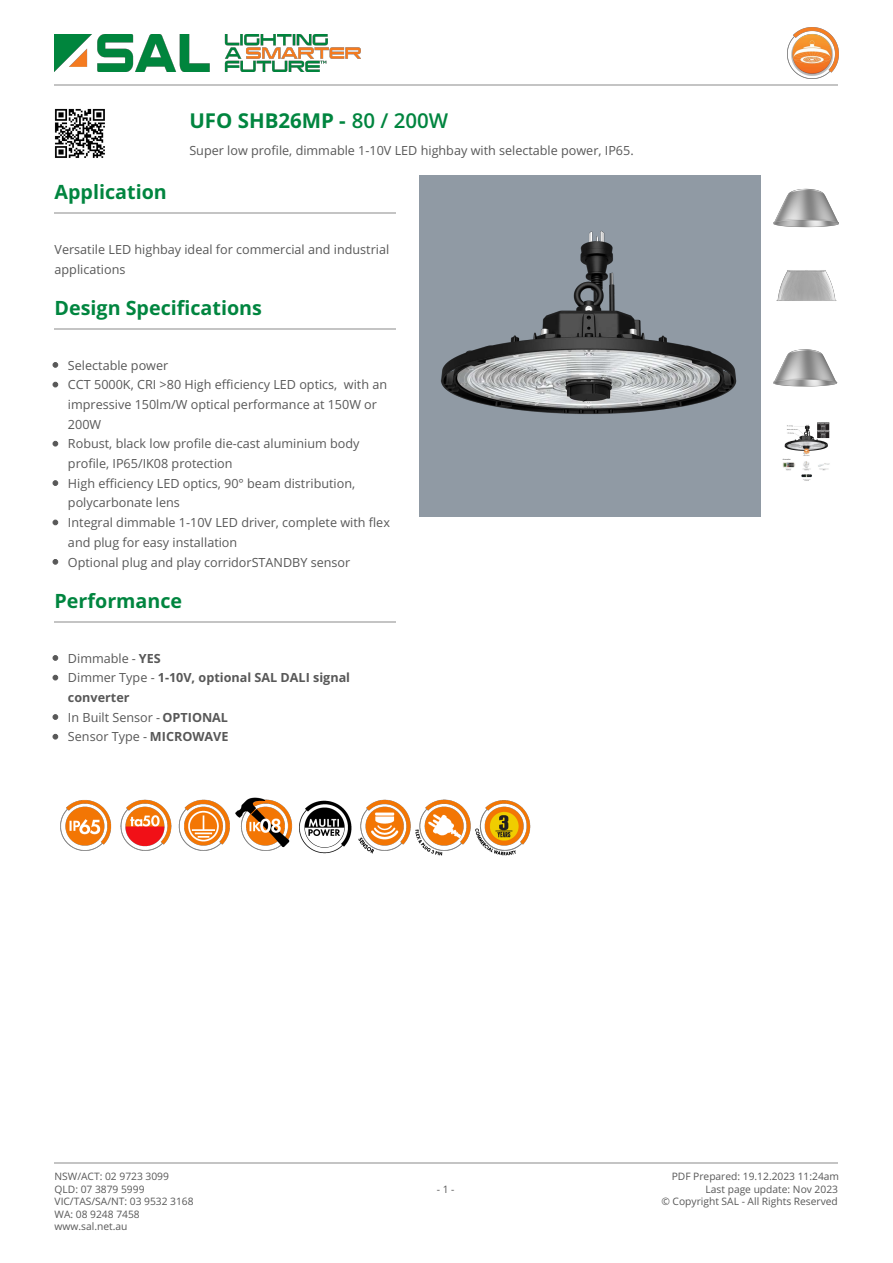
<style>
.page{position:relative;width:893px;height:1263px;background:#fff}
.page>*{position:absolute;margin:0;border:0;box-sizing:border-box;transform-origin:0 0}
.t1{font:700 20.55px "Open Sans";color:#00853f}
.t2{font:700 19.65px "Open Sans";color:#00853f}
.t3{font:12.6px/19.6px "Open Sans";color:#585858}
.t4{font:700 12.6px/19.6px "Open Sans";color:#585858}
.t5{font:10.2px/12.6px "Open Sans";color:#585858}
.s1{font-weight:600}
.s2{font-weight:400}
</style>
<div class="page">
<img style="left:55px;top:108px;width:50px;height:50px">
<hr style="left:55px;top:212px;width:341px;height:2px;background:#c4c4c4">
<hr style="left:55px;top:328px;width:341px;height:1px;background:#c4c4c4">
<hr style="left:55px;top:621px;width:341px;height:1px;background:#c4c4c4">
<svg style="left:53px;top:362px;width:5px;height:6px"></svg>
<svg style="left:53px;top:382px;width:5px;height:5px"></svg>
<svg style="left:53px;top:441px;width:5px;height:5px"></svg>
<svg style="left:53px;top:480px;width:5px;height:6px"></svg>
<svg style="left:53px;top:520px;width:5px;height:5px"></svg>
<svg style="left:53px;top:559px;width:5px;height:6px"></svg>
<svg style="left:53px;top:655px;width:5px;height:6px"></svg>
<svg style="left:53px;top:675px;width:5px;height:5px"></svg>
<svg style="left:53px;top:714px;width:5px;height:6px"></svg>
<svg style="left:53px;top:734px;width:5px;height:5px"></svg>
<img style="left:419px;top:176px;width:341px;height:341px">
<img style="left:773px;top:188px;width:65px;height:40px">
<img style="left:776px;top:270px;width:61px;height:31px">
<img style="left:773px;top:349px;width:65px;height:38px">
<img style="left:782px;top:422px;width:48px;height:59px">
<img style="left:60px;top:797px;width:471px;height:59px">
<hr style="left:55px;top:84px;width:783px;height:2px;background:#c4c4c4">
<img style="left:55px;top:34px;width:305px;height:38px">
<img style="left:787px;top:28px;width:51px;height:50px">
<hr style="left:55px;top:1162px;width:783px;height:1px;background:#c4c4c4">
<h1 class="t1" style="left:189px;top:112px;width:260px">UFO SHB26MP - <span class="s1">80 / 200W</span></h1>
<p class="t3" style="left:189px;top:142px;width:446px">Super low profile, dimmable 1-10V LED highbay with selectable power, IP65.</p>
<h2 class="t2" style="left:55px;top:184px;width:114px">Application</h2>
<p class="t3" style="left:55px;top:241px;width:336px">Versatile LED highbay ideal for commercial and industrial applications</p>
<h2 class="t2" style="left:55px;top:300px;width:209px">Design Specifications</h2>
<p class="t3" style="left:68px;top:357px;width:323px">Selectable power<br>CCT 5000K, CRI &gt;80 High efficiency LED optics, with an impressive 150lm/W optical performance at 150W or 200W<br>Robust, black low profile die-cast aluminium body profile, IP65/IK08 protection<br>High efficiency LED optics, 90° beam distribution, polycarbonate lens<br>Integral dimmable 1-10V LED driver, complete with flex and plug for easy installation<br>Optional plug and play corridorSTANDBY sensor</p>
<h2 class="t2" style="left:55px;top:593px;width:129px">Performance</h2>
<p class="t4" style="left:68px;top:650px;width:283px"><span class="s2">Dimmable -</span> YES<br><span class="s2">Dimmer Type -</span> 1-10V, optional SAL DALI signal converter<br><span class="s2">In Built Sensor -</span> OPTIONAL<br><span class="s2">Sensor Type -</span> MICROWAVE</p>
<p class="t5" style="left:55px;top:1171px;width:141px">NSW/ACT: 02 9723 3099<br>QLD: 07 3879 5999<br>VIC/TAS/SA/NT: 03 9532 3168<br>WA: 08 9248 7458 www.sal.net.au</p>
<p class="t5" style="left:437px;top:1184px;width:19px">- 1 -</p>
<p class="t5" style="left:661px;top:1171px;width:179px;text-align:right">PDF Prepared: 19.12.2023 11:24am<br>Last page update: Nov 2023<br>© Copyright SAL - All Rights Reserved</p>
</div>
